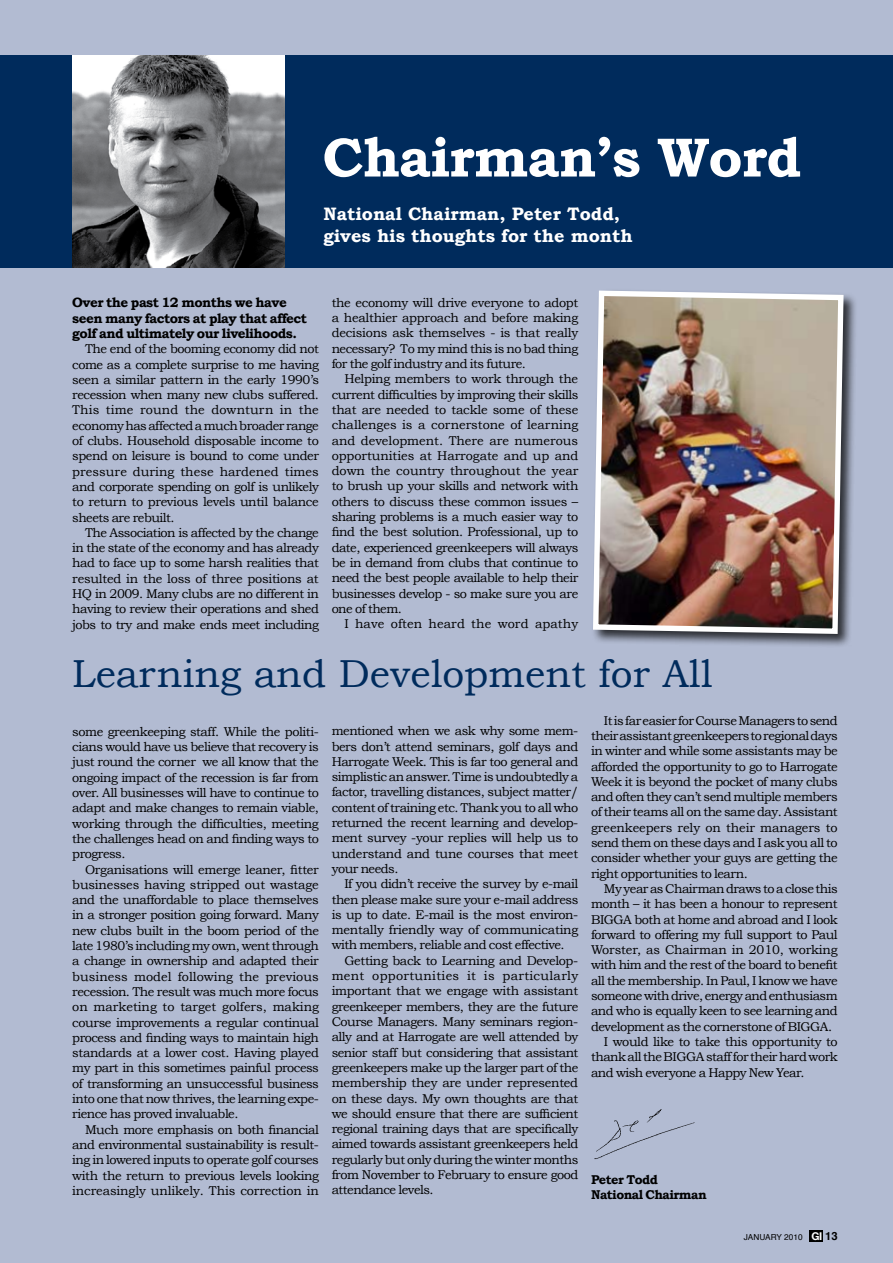
<style>
.page{position:relative;width:893px;height:1263px;background:#b2bbd2}
.page>*{position:absolute;margin:0;border:0;box-sizing:border-box;transform-origin:0 0}
.t1{font:700 55.35px "Bookman Old Style";letter-spacing:-.02em;color:#fff}
.t2{font:39px "Bookman Old Style";color:#002b5c}
.t3{font:700 18px/21.6px "Bookman Old Style";color:#fff}
.t4{font:700 13.5px/15.3px "Bookman Old Style";letter-spacing:-.04em;color:#000}
.t5{font:12.75px/15.3px "Bookman Old Style";letter-spacing:-.04em;color:#000;text-align:justify}
.t6{font:12.75px "Bookman Old Style";letter-spacing:-.01em;color:#000}
.t7{font:12.75px "Bookman Old Style";letter-spacing:.005em;color:#000}
.t8{font:700 12.75px/15.3px "Bookman Old Style";letter-spacing:-.04em;color:#000}
.t9{font:8.25px "Helvetica";color:#000}
.s1{font-family:"Helvetica Neue";font-weight:700;font-size:10.8px;color:#fff}
.s2{font-weight:700;font-size:11.25px}
</style>
<div class="page">
<div style="left:809px;top:1230px;width:14px;height:11px;background:#000"></div>
<div style="left:0;top:55px;width:893px;height:213px;background:#002b5c"></div>
<img style="left:72px;top:55px;width:213px;height:213px">
<img style="left:594px;top:1109px;width:101px;height:51px">
<div style="left:591px;top:288px;width:266px;height:360px;background:#000;opacity:.75"></div>
<img style="left:591px;top:288px;width:255px;height:349px">
<h1 class="t1" style="left:323px;top:124px;width:480px">Chairman’s Word</h1>
<h3 class="t3" style="left:323px;top:203px;width:311px">National Chairman, Peter Todd, gives his thoughts for the month</h3>
<p class="t4" style="left:72px;top:295px;width:236px">Over the past 12 months we have seen many factors at play that affect golf and ultimately our livelihoods.</p>
<p class="t5" style="left:72px;top:341px;width:248px;text-indent:13px">The end of the booming economy did not come as a complete surprise to me having seen a similar pattern in the early 1990’s recession when many new clubs suffered.<br>This time round the downturn in the economy has affected a much broader range of clubs. Household disposable income to spend on leisure is bound to come under pressure during these hardened times and corporate spending on golf is unlikely to return to previous levels until balance sheets are rebuilt.</p>
<p class="t5" style="left:72px;top:525px;width:248px;text-indent:13px">The Association is affected by the change in the state of the economy and has already had to face up to some harsh realities that resulted in the loss of three positions at HQ in 2009. Many clubs are no different in having to review their operations and shed jobs to try and make ends meet including</p>
<p class="t5" style="left:332px;top:295px;width:248px">the economy will drive everyone to adopt a healthier approach and before making decisions ask themselves - is that really necessary? To my mind this is no bad thing for the golf industry and its future.</p>
<p class="t5" style="left:332px;top:371px;width:248px;text-indent:13px">Helping members to work through the current difficulties by improving their skills that are needed to tackle some of these challenges is a cornerstone of learning and development. There are numerous opportunities at Harrogate and up and down the country throughout the year to brush up your skills and network with others to discuss these common issues – sharing problems is a much easier way to find the best solution. Professional, up to date, experienced greenkeepers will always be in demand from clubs that continue to need the best people available to help their businesses develop - so make sure you are one of them.</p>
<p class="t7" style="left:344px;top:616px;width:235px">I have often heard the word apathy</p>
<h2 class="t2" style="left:72px;top:652px;width:642px">Learning and Development for All</h2>
<p class="t5" style="left:72px;top:724px;width:248px">some greenkeeping staff. While the politi&shy;cians would have us believe that recovery is just round the corner we all know that the ongoing impact of the recession is far from over. All businesses will have to continue to adapt and make changes to remain viable, working through the difficulties, meeting the challenges head on and finding ways to progress.</p>
<p class="t5" style="left:72px;top:861px;width:248px;text-indent:13px">Organisations will emerge leaner, fitter businesses having stripped out wastage and the unaffordable to place themselves in a stronger position going forward. Many new clubs built in the boom period of the late 1980’s including my own, went through a change in ownership and adapted their business model following the previous recession. The result was much more focus on marketing to target golfers, making course improvements a regular continual process and finding ways to maintain high standards at a lower cost. Having played my part in this sometimes painful process of transforming an unsuccessful business into one that now thrives, the learning expe&shy;rience has proved invaluable.</p>
<p class="t5" style="left:72px;top:1122px;width:248px;text-indent:13px">Much more emphasis on both financial and environmental sustainability is result&shy;ing in lowered inputs to operate golf courses with the return to previous levels looking increasingly unlikely. This correction in</p>
<p class="t5" style="left:332px;top:723px;width:248px">mentioned when we ask why some mem&shy;bers don’t attend seminars, golf days and Harrogate Week. This is far too general and simplistic an answer. Time is undoubtedly a factor, travelling distances, subject matter/ content of training etc. Thank you to all who returned the recent learning and develop&shy;ment survey -your replies will help us to understand and tune courses that meet your needs.</p>
<p class="t5" style="left:332px;top:876px;width:248px;text-indent:13px">If you didn’t receive the survey by e-mail then please make sure your e-mail address is up to date. E-mail is the most environ&shy;mentally friendly way of communicating with members, reliable and cost effective.</p>
<p class="t5" style="left:332px;top:953px;width:248px;text-indent:13px">Getting back to Learning and Develop&shy;ment opportunities it is particularly important that we engage with assistant greenkeeper members, they are the future Course Managers. Many seminars region&shy;ally and at Harrogate are well attended by senior staff but considering that assistant greenkeepers make up the larger part of the membership they are under represented on these days. My own thoughts are that we should ensure that there are sufficient regional training days that are specifically aimed towards assistant greenkeepers held regularly but only during the winter months from November to February to ensure good attendance levels.</p>
<p class="t5" style="left:591px;top:713px;width:248px;text-indent:13px">It is far easier for Course Managers to send their assistant greenkeepers to regional days in winter and while some assistants may be afforded the opportunity to go to Harrogate Week it is beyond the pocket of many clubs and often they can’t send multiple members of their teams all on the same day. Assistant greenkeepers rely on their managers to send them on these days and I ask you all to consider whether your guys are getting the right opportunities to learn.</p>
<p class="t5" style="left:604px;top:881px;width:235px">My year as Chairman draws to a close this</p>
<p class="t5" style="left:591px;top:896px;width:248px">month – it has been a honour to represent</p>
<p class="t5" style="left:591px;top:911px;width:248px">BIGGA both at home and abroad and I look</p>
<p class="t5" style="left:591px;top:927px;width:248px">forward to offering my full support to Paul</p>
<p class="t6" style="left:591px;top:942px;width:248px">Worster, as Chairman in 2010, working</p>
<p class="t5" style="left:591px;top:957px;width:248px">with him and the rest of the board to benefit</p>
<p class="t5" style="left:591px;top:973px;width:248px">all the membership. In Paul, I know we have</p>
<p class="t5" style="left:591px;top:988px;width:248px">someone with drive, energy and enthusiasm</p>
<p class="t5" style="left:591px;top:1003px;width:248px">and who is equally keen to see learning and</p>
<p class="t5" style="left:591px;top:1019px;width:243px">development as the cornerstone of BIGGA.</p>
<p class="t5" style="left:604px;top:1034px;width:235px">I would like to take this opportunity to</p>
<p class="t5" style="left:591px;top:1049px;width:248px">thank all the BIGGA staff for their hard work</p>
<p class="t5" style="left:591px;top:1064px;width:215px">and wish everyone a Happy New Year.</p>
<p class="t8" style="left:591px;top:1171px;width:117px">Peter Todd<br>National Chairman</p>
<p class="t9" style="left:744px;top:1231px;width:95px">JANUARY 2010 <span class="s1">GI</span> <span class="s2">13</span></p>
</div>
